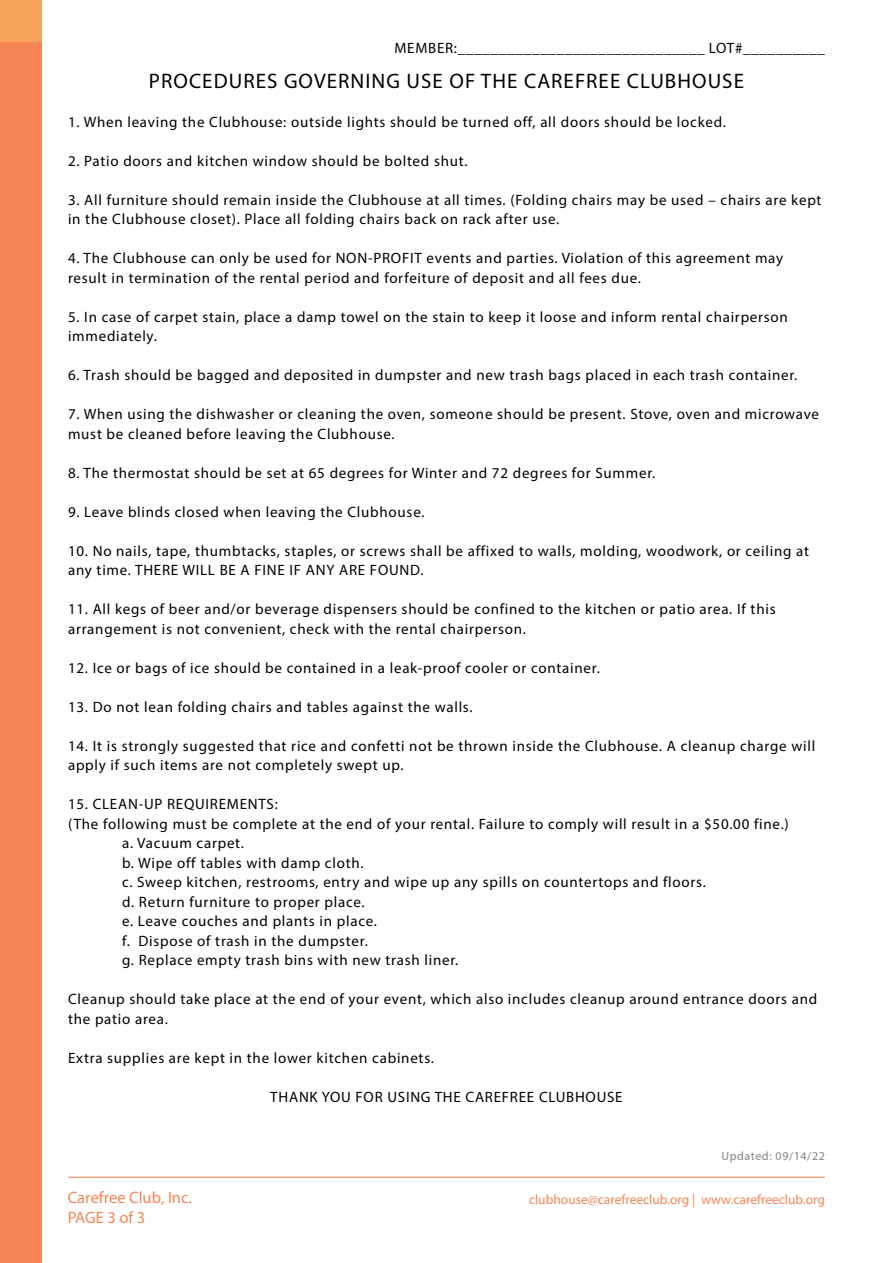
<style>
.page{position:relative;width:893px;height:1263px;background:#fff}
.page>*{position:absolute;margin:0;border:0;box-sizing:border-box;transform-origin:0 0}
.t1{font:21px "Myriad Pro";letter-spacing:.05em;color:#000}
.t2{font:16.5px/20px "Myriad Pro";color:#f58555}
.t3{font:15px/19.5px "Myriad Pro";letter-spacing:.05em;color:#000}
.t4{font:13.5px "Myriad Pro";color:#f58555}
.t5{font:12px "Myriad Pro";letter-spacing:.05em;color:#808285}
</style>
<div class="page">
<div style="left:0;top:41px;width:41px;height:1222px;background:#f58555"></div>
<div style="left:0;top:0;width:41px;height:41px;background:#f9a45c"></div>
<hr style="left:68px;top:1177px;width:757px;height:1px;background:#f58555">
<p class="t3" style="left:394px;top:37px;width:432px">MEMBER:______________________________ LOT#__________</p>
<h1 class="t1" style="left:149px;top:68px;width:597px">PROCEDURES GOVERNING USE OF THE CAREFREE CLUBHOUSE</h1>
<p class="t3" style="left:68px;top:112px;width:659px">1. When leaving the Clubhouse: outside lights should be turned off, all doors should be locked.</p>
<p class="t3" style="left:68px;top:151px;width:401px">2. Patio doors and kitchen window should be bolted shut.</p>
<p class="t3" style="left:68px;top:190px;width:755px">3. All furniture should remain inside the Clubhouse at all times. (Folding chairs may be used – chairs are kept in the Clubhouse closet). Place all folding chairs back on rack after use.</p>
<p class="t3" style="left:68px;top:248px;width:717px">4. The Clubhouse can only be used for NON-PROFIT events and parties. Violation of this agreement may result in termination of the rental period and forfeiture of deposit and all fees due.</p>
<p class="t3" style="left:68px;top:307px;width:721px">5. In case of carpet stain, place a damp towel on the stain to keep it loose and inform rental chairperson immediately.</p>
<p class="t3" style="left:68px;top:365px;width:731px">6. Trash should be bagged and deposited in dumpster and new trash bags placed in each trash container.</p>
<p class="t3" style="left:68px;top:404px;width:753px">7. When using the dishwasher or cleaning the oven, someone should be present. Stove, oven and microwave must be cleaned before leaving the Clubhouse.</p>
<p class="t3" style="left:68px;top:463px;width:589px">8. The thermostat should be set at 65 degrees for Winter and 72 degrees for Summer.</p>
<p class="t3" style="left:68px;top:502px;width:358px">9. Leave blinds closed when leaving the Clubhouse.</p>
<p class="t3" style="left:68px;top:541px;width:742px">10. No nails, tape, thumbtacks, staples, or screws shall be affixed to walls, molding, woodwork, or ceiling at any time. THERE WILL BE A FINE IF ANY ARE FOUND.</p>
<p class="t3" style="left:68px;top:599px;width:709px">11. All kegs of beer and/or beverage dispensers should be confined to the kitchen or patio area. If this arrangement is not convenient, check with the rental chairperson.</p>
<p class="t3" style="left:68px;top:658px;width:533px">12. Ice or bags of ice should be contained in a leak-proof cooler or container.</p>
<p class="t3" style="left:68px;top:697px;width:406px">13. Do not lean folding chairs and tables against the walls.</p>
<p class="t3" style="left:68px;top:736px;width:749px">14. It is strongly suggested that rice and confetti not be thrown inside the Clubhouse. A cleanup charge will apply if such items are not completely swept up.</p>
<p class="t3" style="left:68px;top:794px;width:211px">15. CLEAN-UP REQUIREMENTS:</p>
<p class="t3" style="left:68px;top:814px;width:722px">(The following must be complete at the end of your rental. Failure to comply will result in a $50.00 fine.)</p>
<p class="t3" style="left:122px;top:833px;width:124px">a. Vacuum carpet.</p>
<p class="t3" style="left:122px;top:853px;width:243px">b. Wipe off tables with damp cloth.</p>
<p class="t3" style="left:122px;top:872px;width:585px">c. Sweep kitchen, restrooms, entry and wipe up any spills on countertops and floors.</p>
<p class="t3" style="left:122px;top:892px;width:244px">d. Return furniture to proper place.</p>
<p class="t3" style="left:122px;top:911px;width:256px">e. Leave couches and plants in place.</p>
<p class="t3" style="left:122px;top:931px;width:247px">f. Dispose of trash in the dumpster.</p>
<p class="t3" style="left:122px;top:950px;width:338px">g. Replace empty trash bins with new trash liner.</p>
<p class="t3" style="left:68px;top:989px;width:751px">Cleanup should take place at the end of your event, which also includes cleanup around entrance doors and the patio area.</p>
<p class="t3" style="left:68px;top:1048px;width:367px">Extra supplies are kept in the lower kitchen cabinets.</p>
<p class="t3" style="left:270px;top:1087px;width:354px">THANK YOU FOR USING THE CAREFREE CLUBHOUSE</p>
<p class="t2" style="left:68px;top:1187px;width:126px">Carefree Club, Inc.<br>PAGE 3 of 3</p>
<p class="t5" style="left:721px;top:1149px;width:105px">Updated: 09/14/22</p>
<p class="t4" style="left:529px;top:1191px;width:297px">clubhouse@carefreeclub.org | www.carefreeclub.org</p>
</div>
